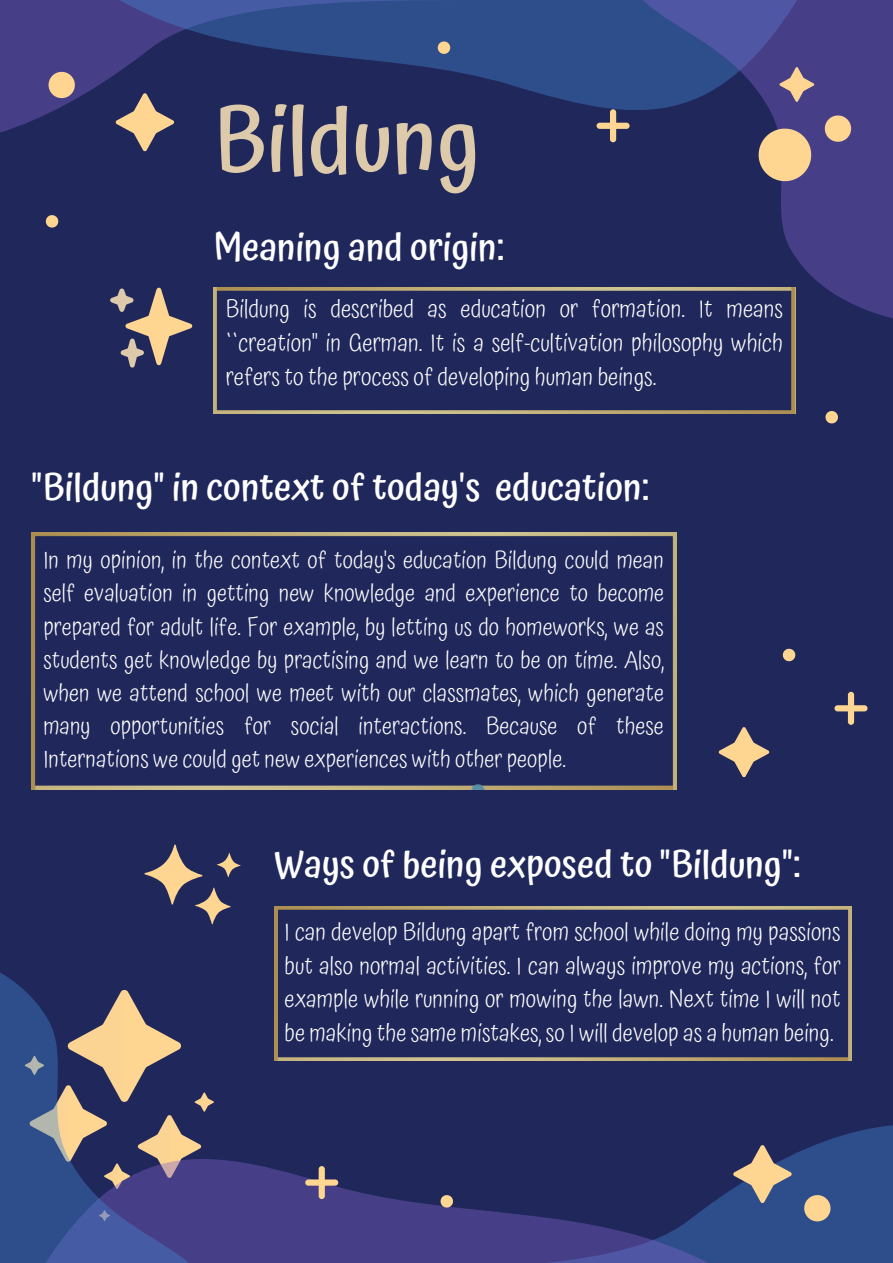
<style>
.page{position:relative;width:893px;height:1263px;background:#1f275b}
.page>*{position:absolute;margin:0;border:0;box-sizing:border-box;transform-origin:0 0}
.t1{font:500 90.07px "Atma";color:#ddcaab}
.t2{font:500 37.5px "Atma";color:#fff}
.t3{font:300 24.53px/33.9px "Atma";color:#fff;text-align:justify}
.t4{font:300 24.3px/33.6px "Atma";color:#fff;text-align:justify}
.t5{font:300 24px/33.2px "Atma";color:#fff;text-align:justify}
</style>
<div class="page">
<img style="left:213px;top:288px;width:582px;height:126px">
<svg style="left:0;top:0;width:567px;height:223px"></svg>
<svg style="left:567px;top:0;width:326px;height:367px"></svg>
<img style="left:275px;top:907px;width:576px;height:101px">
<svg style="left:271px;top:1008px;width:622px;height:255px"></svg>
<svg style="left:0;top:924px;width:271px;height:339px"></svg>
<svg style="left:49px;top:72px;width:26px;height:26px"></svg>
<svg style="left:116px;top:93px;width:58px;height:58px"></svg>
<svg style="left:46px;top:215px;width:12px;height:13px"></svg>
<svg style="left:825px;top:115px;width:26px;height:27px"></svg>
<svg style="left:758px;top:129px;width:53px;height:52px;background:#d2b289"></svg>
<svg style="left:779px;top:67px;width:35px;height:35px"></svg>
<svg style="left:438px;top:41px;width:12px;height:13px"></svg>
<svg style="left:596px;top:109px;width:33px;height:33px"></svg>
<svg style="left:804px;top:1195px;width:26px;height:26px"></svg>
<svg style="left:733px;top:1145px;width:58px;height:58px"></svg>
<svg style="left:440px;top:1195px;width:13px;height:12px"></svg>
<svg style="left:305px;top:1166px;width:33px;height:33px"></svg>
<svg style="left:718px;top:727px;width:51px;height:50px"></svg>
<svg style="left:825px;top:411px;width:13px;height:12px"></svg>
<svg style="left:783px;top:649px;width:12px;height:12px"></svg>
<svg style="left:834px;top:692px;width:33px;height:33px"></svg>
<svg style="left:144px;top:844px;width:96px;height:80px"></svg>
<svg style="left:110px;top:288px;width:82px;height:80px"></svg>
<img style="left:32px;top:532px;width:644px;height:257px">
<p class="t1" style="left:214px;top:87px;width:268px">Bildung</p>
<p class="t2" style="left:213px;top:226px;width:292px">Meaning and origin:</p>
<p class="t3" style="left:226px;top:291px;width:559px">Bildung is described as education or formation. It means ``creation' in German. It is a self-cultivation philosophy which refers to the process of developing human beings.</p>
<p class="t2" style="left:32px;top:465px;width:619px">"Bildung" in context of today's education:</p>
<p class="t5" style="left:43px;top:543px;width:622px">In my opinion, in the context of today's education Bildung could mean self evaluation in getting new knowledge and experience to become prepared for adult life. For example, by letting us do homeworks, we as students get knowledge by practising and we learn to be on time. Also, when we attend school we meet with our classmates, which generate many opportunities for social interactions. Because of these Internations we could get new experiences with other people.</p>
<p class="t2" style="left:275px;top:842px;width:527px">Ways of being exposed to "Bildung":</p>
<p class="t4" style="left:285px;top:915px;width:558px">I can develop Bildung apart from school while doing my passions but also normal activities. I can always improve my actions, for example while running or mowing the lawn. Next time I will not be making the same mistakes, so I will develop as a human being.</p>
</div>
